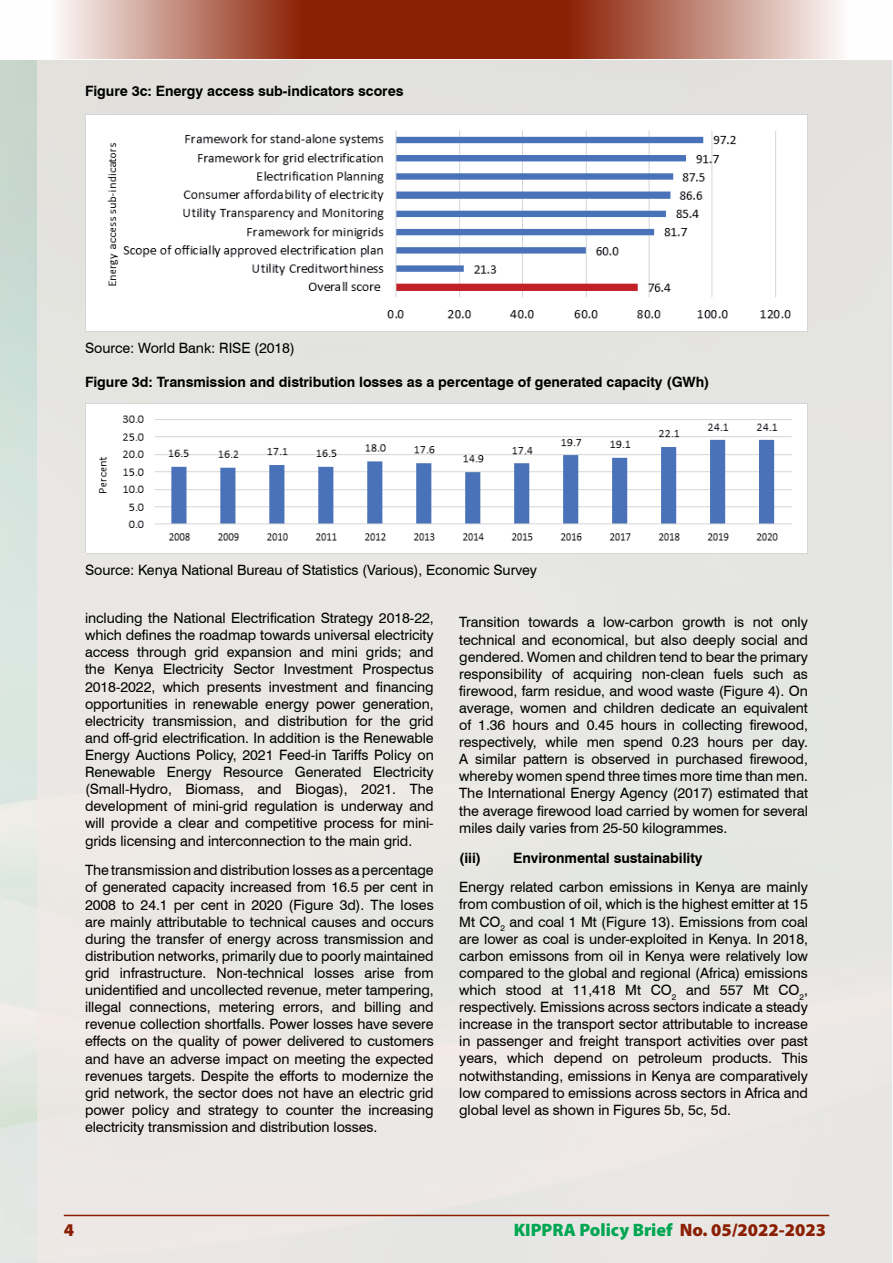
<style>
.page{position:relative;width:893px;height:1263px;background:#fff}
.page>*{position:absolute;margin:0;border:0;box-sizing:border-box;transform-origin:0 0}
.t1{font:900 18px "Myriad Pro";color:#00a651}
.t2{font:900 18px "Myriad Pro";color:#8a1f03}
.t3{font:14.25px/17.1px "Swiss 721 BT";letter-spacing:-.005em;color:#000;text-align:justify}
.t4{font:700 14.25px "Swiss 721 BT";letter-spacing:-.005em;color:#000}
.s1{color:#8a1f03}
</style>
<div class="page">
<hr style="left:64px;top:1215px;width:765px;height:1px;background:#8a1f03">
<svg style="left:52px;top:0;width:388px;height:59px"></svg>
<svg style="left:440px;top:0;width:407px;height:59px"></svg>
<img style="left:85px;top:115px;width:723px;height:217px">
<img style="left:85px;top:404px;width:723px;height:149px">
<p class="t4" style="left:85px;top:82px;width:320px">Figure 3c: Energy access sub-indicators scores</p>
<p class="t3" style="left:85px;top:339px;width:211px">Source: World Bank: RISE (2018)</p>
<p class="t4" style="left:85px;top:373px;width:626px">Figure 3d: Transmission and distribution losses as a percentage of generated capacity (GWh)</p>
<p class="t3" style="left:85px;top:561px;width:453px">Source: Kenya National Bureau of Statistics (Various), Economic Survey</p>
<p class="t3" style="left:85px;top:609px;width:350px">including the National Electrification Strategy 2018-22, which defines the roadmap towards universal electricity access through grid expansion and mini grids; and the Kenya Electricity Sector Investment Prospectus 2018-2022, which presents investment and financing opportunities in renewable energy power generation, electricity transmission, and distribution for the grid and off-grid electrification. In addition is the Renewable Energy Auctions Policy, 2021 Feed-in Tariffs Policy on Renewable Energy Resource Generated Electricity (Small-Hydro, Biomass, and Biogas), 2021. The development of mini-grid regulation is underway and will provide a clear and competitive process for mini&shy;grids licensing and interconnection to the main grid.</p>
<p class="t3" style="left:85px;top:861px;width:350px">The transmission and distribution losses as a percentage of generated capacity increased from 16.5 per cent in 2008 to 24.1 per cent in 2020 (Figure 3d). The loses are mainly attributable to technical causes and occurs during the transfer of energy across transmission and distribution networks, primarily due to poorly maintained grid infrastructure. Non-technical losses arise from unidentified and uncollected revenue, meter tampering, illegal connections, metering errors, and billing and revenue collection shortfalls. Power losses have severe effects on the quality of power delivered to customers and have an adverse impact on meeting the expected revenues targets. Despite the efforts to modernize the grid network, the sector does not have an electric grid power policy and strategy to counter the increasing electricity transmission and distribution losses.</p>
<p class="t3" style="left:459px;top:613px;width:350px">Transition towards a low-carbon growth is not only technical and economical, but also deeply social and gendered. Women and children tend to bear the primary responsibility of acquiring non-clean fuels such as firewood, farm residue, and wood waste (Figure 4). On average, women and children dedicate an equivalent of 1.36 hours and 0.45 hours in collecting firewood, respectively, while men spend 0.23 hours per day.<br>A similar pattern is observed in purchased firewood, whereby women spend three times more time than men.<br>The International Energy Agency (2017) estimated that the average firewood load carried by women for several miles daily varies from 25-50 kilogrammes.</p>
<p class="t4" style="left:459px;top:849px;width:23px">(iii)</p>
<p class="t4" style="left:513px;top:849px;width:191px">Environmental sustainability</p>
<p class="t3" style="left:459px;top:878px;width:350px">Energy related carbon emissions in Kenya are mainly from combustion of oil, which is the highest emitter at 15<br>Mt CO<sub>2</sub> and coal 1 Mt (Figure 13). Emissions from coal are lower as coal is under-exploited in Kenya. In 2018, carbon emissons from oil in Kenya were relatively low compared to the global and regional (Africa) emissions which stood at 11,418 Mt CO<sub>2</sub> and 557 Mt CO<sub>2</sub>, respectively. Emissions across sectors indicate a steady increase in the transport sector attributable to increase in passenger and freight transport activities over past years, which depend on petroleum products. This notwithstanding, emissions in Kenya are comparatively low compared to emissions across sectors in Africa and global level as shown in Figures 5b, 5c, 5d.</p>
<p class="t2" style="left:64px;top:1218px;width:12px">4</p>
<p class="t1" style="left:514px;top:1218px;width:314px">KIPPRA Policy Brief <span class="s1">No. 05/2022-2023</span></p>
</div>
